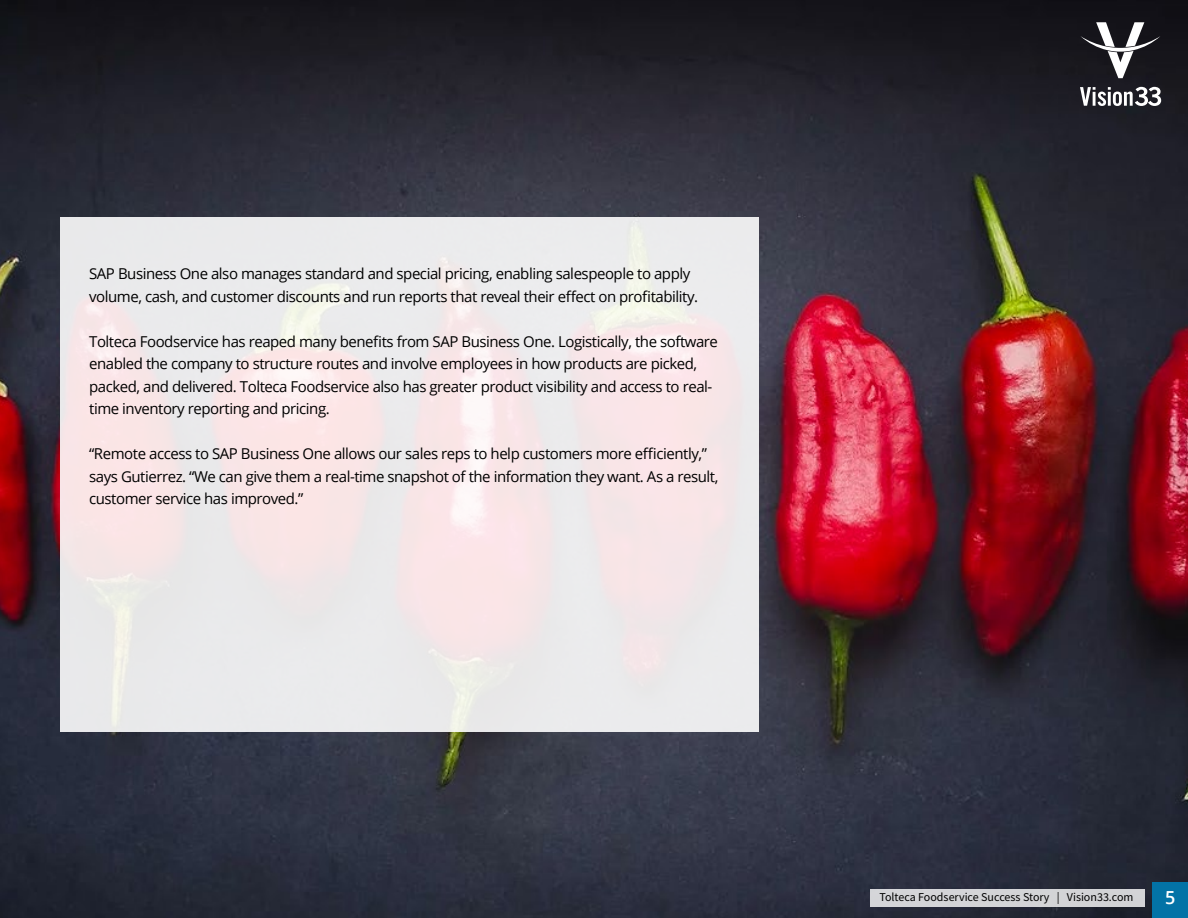
<style>
.page{position:relative;width:1188px;height:918px;background:#fff}
.page>*{position:absolute;margin:0;border:0;box-sizing:border-box;transform-origin:0 0}
.t1{font:600 18px "Open Sans";color:#fff}
.t2{font:15px/22.5px "Open Sans";letter-spacing:-.03em;color:#000}
.t3{font:12px "Source Sans Pro";color:#000}
</style>
<div class="page">
<img style="left:0;top:0;width:1188px;height:918px">
<div style="left:60px;top:217px;width:698px;height:514px;background:linear-gradient(to right,#f0e8e9,#f1e9eb)"></div>
<svg style="left:1080px;top:22px;width:80px;height:56px"></svg>
<svg style="left:1080px;top:87px;width:81px;height:19px"></svg>
<div style="left:1152px;top:882px;width:36px;height:36px;background:#0373a6"></div>
<div style="left:870px;top:889px;width:275px;height:18px;background:#d3d4d7"></div>
<p class="t2" style="left:89px;top:262px;width:610px">SAP Business One also manages standard and special pricing, enabling salespeople to apply volume, cash, and customer discounts and run reports that reveal their effect on profitability.</p>
<p class="t2" style="left:89px;top:330px;width:630px">Tolteca Foodservice has reaped many benefits from SAP Business One. Logistically, the software enabled the company to structure routes and involve employees in how products are picked, packed, and delivered. Tolteca Foodservice also has greater product visibility and access to real&shy;time inventory reporting and pricing.</p>
<p class="t2" style="left:89px;top:442px;width:631px">“Remote access to SAP Business One allows our sales reps to help customers more efficiently,” says Gutierrez. “We can give them a real-time snapshot of the information they want. As a result, customer service has improved.”</p>
<p class="t3" style="left:879px;top:889px;width:256px">Tolteca Foodservice Success Story | Vision33.com</p>
<p class="t1" style="left:1165px;top:885px;width:12px">5</p>
</div>
